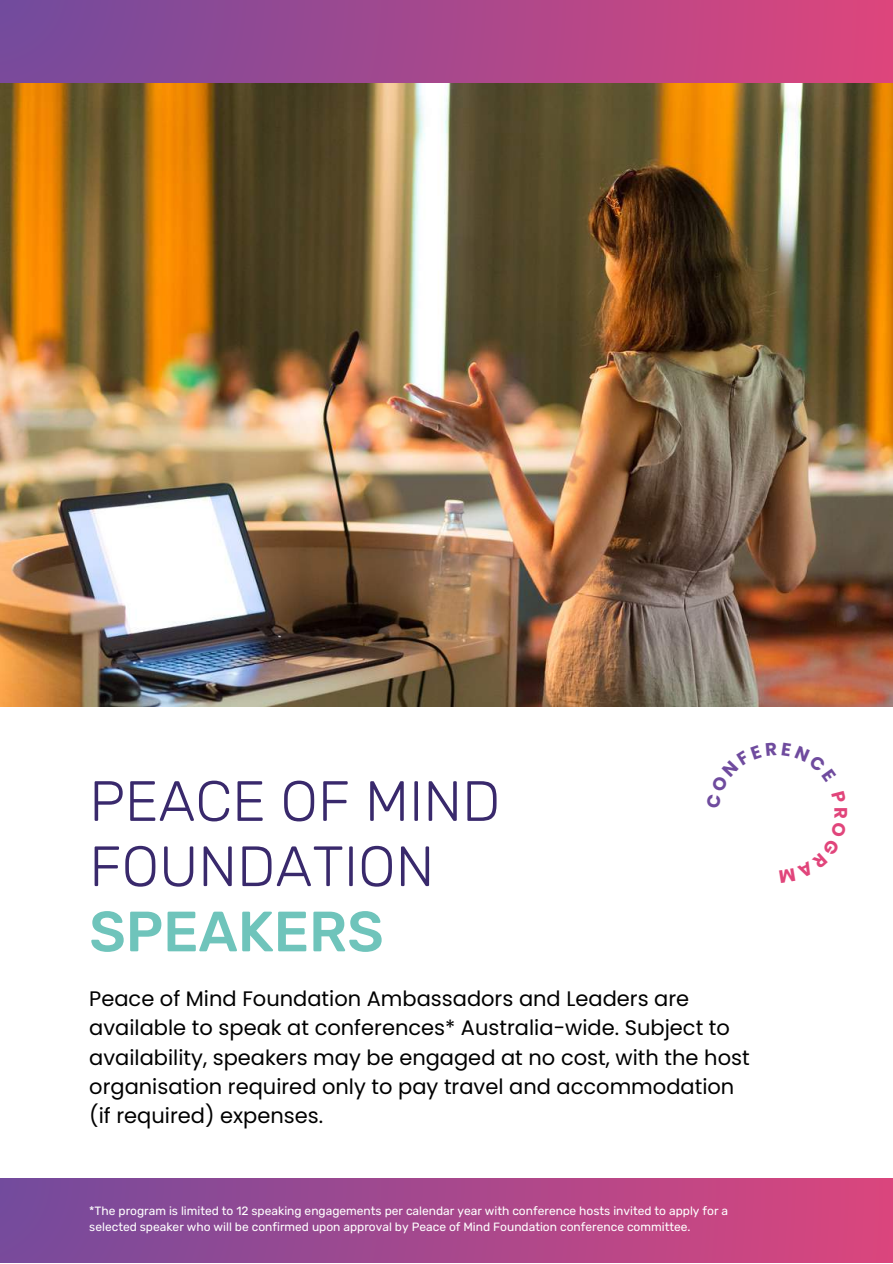
<style>
.page{position:relative;width:893px;height:1264px;background:#fff}
.page>*{position:absolute;margin:0;border:0;box-sizing:border-box;transform-origin:0 0}
.t1{font:300 56.7px/65.2px "Rubik";color:#39296c}
.t2{font:500 56.7px "Rubik";color:#6fc4bb}
.t3{font:21px/29.2px "Poppins";color:#000}
.t4{font:700 18.15px "Poppins";color:#e1457b}
.t5{font:12px/16px "Rubik";color:#fff}
</style>
<div class="page">
<div style="left:0;top:0;width:892px;height:84px;background:linear-gradient(to right,#724b9d,#dd457c)"></div>
<div style="left:0;top:1178px;width:892px;height:84px;background:linear-gradient(to right,#734b9d,#da457d)"></div>
<img style="left:0;top:83px;width:892px;height:623px">
<h1 class="t1" style="left:89px;top:768px;width:412px">PEACE OF MIND<br>FOUNDATION</h1>
<h1 class="t2" style="left:89px;top:898px;width:296px">SPEAKERS</h1>
<p class="t3" style="left:89px;top:984px;width:662px">Peace of Mind Foundation Ambassadors and Leaders are available to speak at conferences* Australia-wide. Subject to availability, speakers may be engaged at no cost, with the host organisation required only to pay travel and accommodation (if required) expenses.</p>
<p class="t5" style="left:89px;top:1202px;width:640px">*The program is limited to 12 speaking engagements per calendar year with conference hosts invited to apply for a selected speaker who will be confirmed upon approval by Peace of Mind Foundation conference committee.</p>
<p class="t4" style="left:853px;top:806px;width:13px;rotate:90deg">R</p>
</div>
